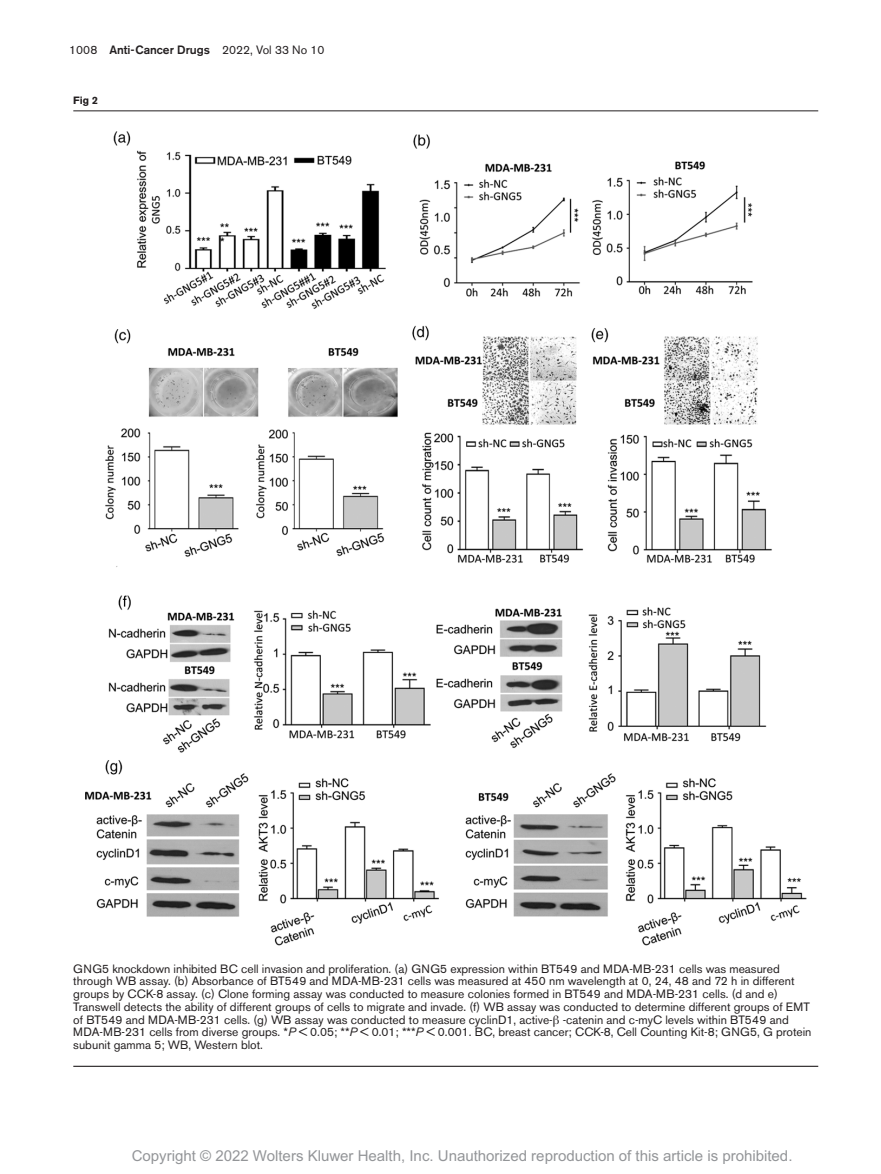
<style>
.page{position:relative;width:881px;height:1174px;background:#fff}
.page>*{position:absolute;margin:0;border:0;box-sizing:border-box;transform-origin:0 0}
.t1{font:15px "Arial MT Std";color:#939598}
.t2{font:12px/12.8px "Akzidenz Grotesk BE";color:#231f20}
.t3{font:700 10.5px "Akzidenz Grotesk BE";color:#231f20}
.s1{font-weight:500}
.s2{font-family:"Gandhari Unicode"}
.s3{font-style:italic}
</style>
<div class="page">
<img style="left:85px;top:131px;width:720px;height:814px">
<hr style="left:73px;top:111px;width:744px;height:1px;background:#231f20">
<hr style="left:73px;top:1065px;width:744px;height:1px;background:#231f20">
<p class="t2" style="left:69px;top:43px;width:257px">1008 <span class="s1">Anti-Cancer Drugs</span> 2022, Vol 33 No 10</p>
<p class="t3" style="left:73px;top:94px;width:26px">Fig 2</p>
<p class="t2" style="left:73px;top:962px;width:739px">GNG5 knockdown inhibited BC cell invasion and proliferation. (a) GNG5 expression within BT549 and MDA-MB-231 cells was measured through WB assay. (b) Absorbance of BT549 and MDA-MB-231 cells was measured at 450 nm wavelength at 0, 24, 48 and 72 h in different groups by CCK-8 assay. (c) Clone forming assay was conducted to measure colonies formed in BT549 and MDA-MB-231 cells. (d and e)<br>Transwell detects the ability of different groups of cells to migrate and invade. (f) WB assay was conducted to determine different groups of EMT of BT549 and MDA-MB-231 cells. (g) WB assay was conducted to measure cyclinD1, active-<span class="s2">β</span> -catenin and c-myC levels within BT549 and MDA-MB-231 cells from diverse groups. *<span class="s3">P</span> &lt; 0.05; **<span class="s3">P</span> &lt; 0.01; ***<span class="s3">P</span> &lt; 0.001. BC, breast cancer; CCK-8, Cell Counting Kit-8; GNG5, G protein subunit gamma 5; WB, Western blot.</p>
<p class="t1" style="left:132px;top:1147px;width:662px">Copyright © 2022 Wolters Kluwer Health, Inc. Unauthorized reproduction of this article is prohibited.</p>
</div>
